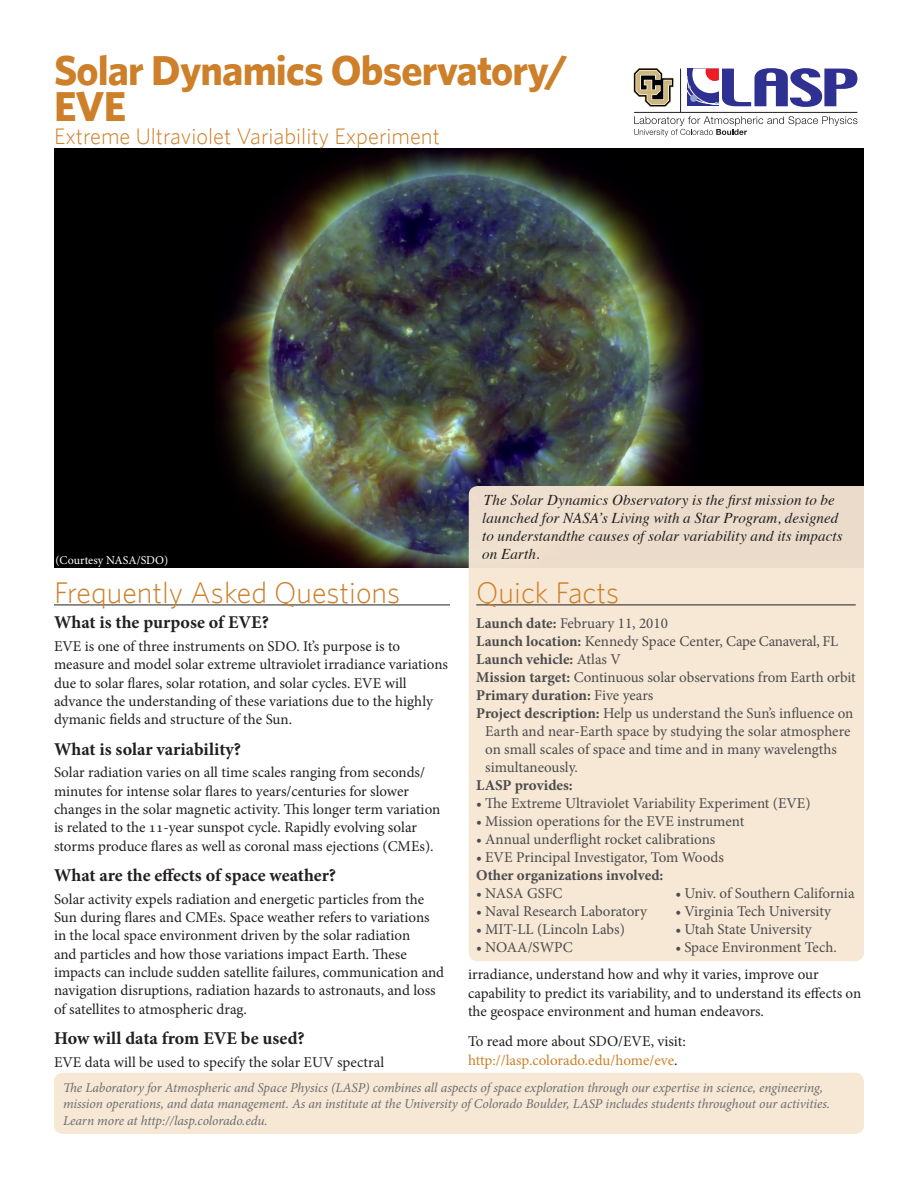
<style>
.page{position:relative;width:918px;height:1188px;background:#fff}
.page>*{position:absolute;margin:0;border:0;box-sizing:border-box;transform-origin:0 0}
.t1{font:700 42px/36px "Whitney";letter-spacing:-.02em;color:#cd8029}
.t2{font:300 30px "Whitney";color:#cd8029}
.t3{font:300 22.5px "Whitney";color:#cd8029}
.t4{font:700 18px "Minion Pro";color:#231f20}
.t5{font:15px/18.3px "Minion Pro";color:#231f20}
.t6{font:15px/18px "Minion Pro";letter-spacing:-.005em;color:#4b4c4d}
.QUICK-Head{font:italic 15px "Times";letter-spacing:.005em;color:#231f20}
.t7{font:700 15px "Minion Pro";color:#4b4c4d}
.t8{font:15px "Minion Pro";letter-spacing:-.005em;color:#cd8029}
.t9{font:italic 13.5px/16.2px "Minion Pro";letter-spacing:-.01em;color:#6c6d70}
.t10{font:12px "Minion Pro";color:#fff}
.s1{font-weight:700}
.s2{font-weight:400}
.s3{color:#231f20}
</style>
<div class="page">
<img style="left:54px;top:149px;width:810px;height:419px">
<svg style="left:634px;top:116px;width:223px;height:20px"></svg>
<svg style="left:687px;top:68px;width:170px;height:39px"></svg>
<div style="left:690px;top:95px;width:7px;height:7px;background:#8fa6d5;border-radius:50%"></div>
<svg style="left:634px;top:68px;width:40px;height:39px"></svg>
<hr style="left:680px;top:69px;width:1px;height:43px;background:#231f20">
<hr style="left:634px;top:112px;width:223px;height:1px;background:#231f20">
<hr style="left:54px;top:605px;width:396px;height:1px;background:#231f20">
<div style="left:469px;top:568px;width:395px;height:393px;background:#f7e7d5"></div>
<hr style="left:476px;top:605px;width:380px;height:1px;background:#231f20">
<div style="left:54px;top:1073px;width:810px;height:61px;background:#f7e7d5;border-radius:9px"></div>
<div style="left:469px;top:486px;width:395px;height:82px;background:#eadbca"></div>
<p class="t1" style="left:54px;top:51px;width:515px">Solar Dynamics Observatory/<br>EVE</p>
<p class="t3" style="left:54px;top:123px;width:387px">Extreme Ultraviolet Variability Experiment</p>
<p class="t10" style="left:56px;top:552px;width:114px">(Courtesy NASA/SDO)</p>
<p class="t2" style="left:54px;top:575px;width:348px">Frequently Asked Questions</p>
<p class="t4" style="left:54px;top:610px;width:216px">What is the purpose of EVE?</p>
<p class="t5" style="left:54px;top:637px;width:395px">EVE is one of three instruments on SDO. It’s purpose is to measure and model solar extreme ultraviolet irradiance variations due to solar flares, solar rotation, and solar cycles. EVE will advance the understanding of these variations due to the highly dymanic fields and structure of the Sun.</p>
<p class="t4" style="left:54px;top:736px;width:188px">What is solar variability?</p>
<p class="t5" style="left:54px;top:764px;width:388px">Solar radiation varies on all time scales ranging from seconds/ minutes for intense solar flares to years/centuries for slower changes in the solar magnetic activity. This longer term variation is related to the 11-year sunspot cycle. Rapidly evolving solar storms produce flares as well as coronal mass ejections (CMEs).</p>
<p class="t4" style="left:54px;top:862px;width:284px">What are the effects of space weather?</p>
<p class="t5" style="left:54px;top:890px;width:392px">Solar activity expels radiation and energetic particles from the Sun during flares and CMEs. Space weather refers to variations in the local space environment driven by the solar radiation<br>and particles and how those variations impact Earth. These impacts can include sudden satellite failures, communication and navigation disruptions, radiation hazards to astronauts, and loss of satellites to atmospheric drag.</p>
<p class="t4" style="left:54px;top:1025px;width:252px">How will data from EVE be used?</p>
<p class="t5" style="left:54px;top:1053px;width:332px">EVE data will be used to specify the solar EUV spectral</p>
<p class="QUICK-Head" style="left:484px;top:487px;width:353px">The Solar Dynamics Observatory is the first mission to be</p>
<p class="QUICK-Head" style="left:482px;top:505px;width:358px">launched for NASA’s Living with a Star Program, designed</p>
<p class="QUICK-Head" style="left:482px;top:523px;width:362px">to understandthe causes of solar variability and its impacts</p>
<p class="QUICK-Head" style="left:482px;top:541px;width:59px">on Earth.</p>
<p class="t2" style="left:476px;top:575px;width:144px">Quick Facts</p>
<p class="t6" style="left:476px;top:614px;width:193px"><span class="s1">Launch date:</span> February 11, 2010</p>
<p class="t6" style="left:476px;top:632px;width:364px"><span class="s1">Launch location:</span> Kennedy Space Center, Cape Canaveral, FL</p>
<p class="t7" style="left:476px;top:649px;width:146px">Launch vehicle: <span class="s2">Atlas V</span></p>
<p class="t6" style="left:476px;top:668px;width:381px"><span class="s1">Mission target:</span> Continuous solar observations from Earth orbit</p>
<p class="t7" style="left:476px;top:685px;width:179px">Primary duration: <span class="s2">Five years</span></p>
<p class="t6" style="left:485px;top:704px;width:370px;text-indent:-9px"><span class="s1">Project description:</span> Help us understand the Sun’s influence on Earth and near-Earth space by studying the solar atmosphere on small scales of space and time and in many wavelengths simultaneously.</p>
<p class="t7" style="left:476px;top:775px;width:98px">LASP provides:</p>
<p class="t6" style="left:476px;top:794px;width:336px">• The Extreme Ultraviolet Variability Experiment (EVE)</p>
<p class="t6" style="left:476px;top:812px;width:270px">• Mission operations for the EVE instrument</p>
<p class="t6" style="left:476px;top:830px;width:241px">• Annual underflight rocket calibrations</p>
<p class="t6" style="left:476px;top:848px;width:249px">• EVE Principal Investigator, Tom Woods</p>
<p class="t7" style="left:476px;top:865px;width:189px">Other organizations involved:</p>
<p class="t6" style="left:476px;top:884px;width:88px">• NASA GSFC</p>
<p class="t6" style="left:476px;top:902px;width:172px">• Naval Research Laboratory</p>
<p class="t6" style="left:476px;top:920px;width:150px">• MIT-LL (Lincoln Labs)</p>
<p class="t6" style="left:476px;top:938px;width:98px">• NOAA/SWPC</p>
<p class="t6" style="left:675px;top:884px;width:181px">• Univ. of Southern California</p>
<p class="t6" style="left:675px;top:902px;width:157px">• Virginia Tech University</p>
<p class="t6" style="left:675px;top:920px;width:138px">• Utah State University</p>
<p class="t6" style="left:675px;top:938px;width:163px">• Space Environment Tech.</p>
<p class="t5" style="left:468px;top:965px;width:395px">irradiance, understand how and why it varies, improve our capability to predict its variability, and to understand its effects on the geospace environment and human endeavors.</p>
<p class="t5" style="left:468px;top:1032px;width:219px">To read more about SDO/EVE, visit:</p>
<p class="t8" style="left:468px;top:1050px;width:211px">http://lasp.colorado.edu/home/eve<span class="s3">.</span></p>
<p class="t9" style="left:63px;top:1080px;width:769px">The Laboratory for Atmospheric and Space Physics (LASP) combines all aspects of space exploration through our expertise in science, engineering, mission operations, and data management. As an institute at the University of Colorado Boulder, LASP includes students throughout our activities.<br>Learn more at http://lasp.colorado.edu.</p>
</div>
